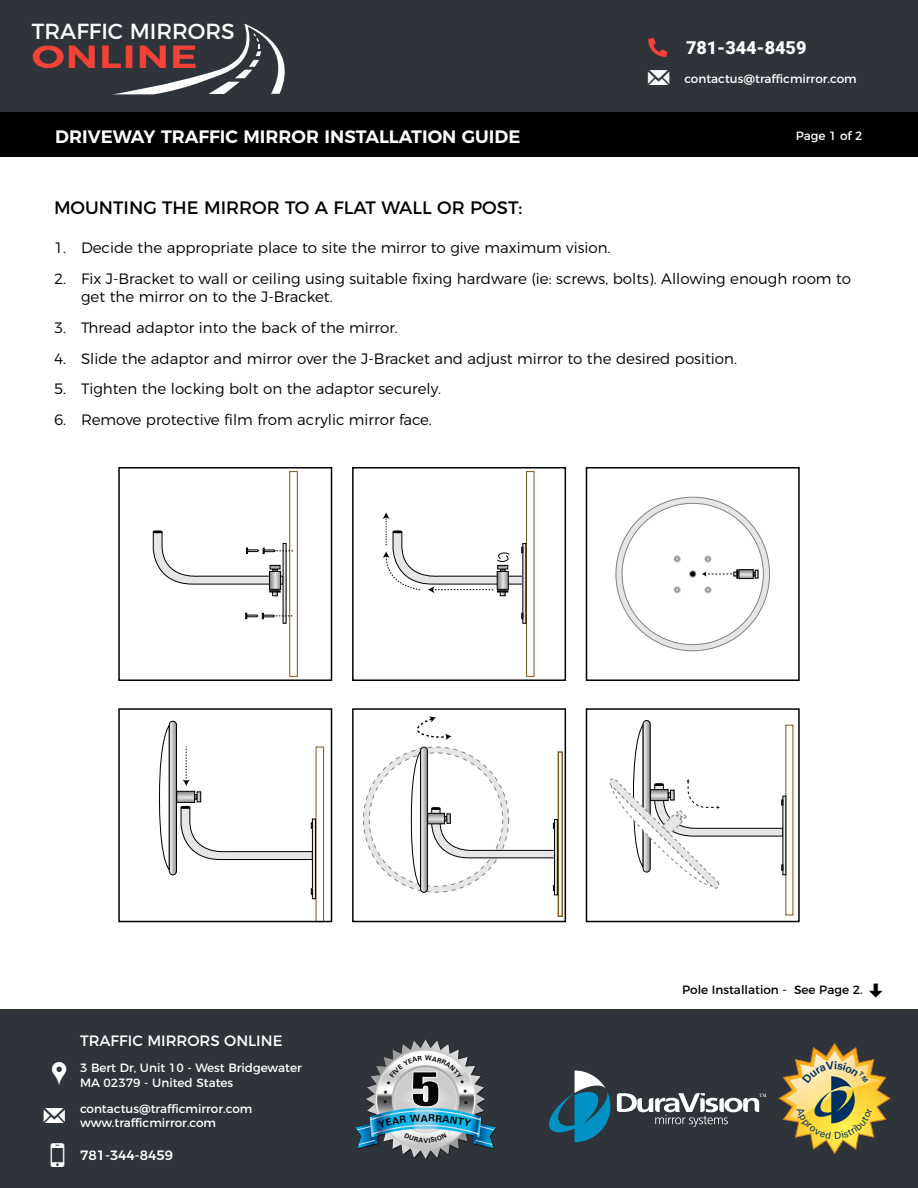
<style>
.page{position:relative;width:918px;height:1188px;background:#fff}
.page>*{position:absolute;margin:0;border:0;box-sizing:border-box;transform-origin:0 0}
.t1{font:43.5px "Impact";color:#050504;scale:1.29 1}
.t2{font:36px "Modern Pictograms";color:#fff}
.t3{font:33px "Modern Pictograms";color:#fff}
.t4{font:600 32.1px "Montserrat";letter-spacing:.025em;color:#f44336;scale:1.28 1}
.t5{font:30px "Modern Pictograms";color:#fff}
.t6{font:27px "Modern Pictograms";color:#000}
.t7{font:21.75px "Montserrat";color:#fff}
.t8{font:600 18px "Montserrat";color:#fff}
.t9{font:18px "Montserrat";color:#000}
.t10{font:900 18px "Roboto";color:#fff}
.t11{font:300 15px/18px "Montserrat";color:#000}
.t12{font:15px "Montserrat";color:#fff}
.t13{font:500 13.5px "Montserrat";color:#fff}
.t14{font:12px "Montserrat";color:#fff}
.t15{font:12px "Montserrat";color:#000}
</style>
<div class="page">
<div style="left:0;top:111px;width:918px;height:46px;background:#000"></div>
<div style="left:0;top:1010px;width:918px;height:178px;background:#2f333a"></div>
<img style="left:355px;top:1039px;width:141px;height:120px">
<svg style="left:549px;top:1071px;width:61px;height:71px"></svg>
<svg style="left:617px;top:1093px;width:149px;height:34px"></svg>
<div style="left:289px;top:471px;width:9px;height:206px;background:#fff;border:1px solid #7e5719"></div>
<svg style="left:245px;top:613px;width:48px;height:6px"></svg>
<svg style="left:153px;top:530px;width:140px;height:66px"></svg>
<div style="left:118px;top:467px;width:214px;height:214px;border:2px solid #000"></div>
<div style="left:526px;top:471px;width:8px;height:206px;background:#fff;border:1px solid #7e5719"></div>
<svg style="left:521px;top:613px;width:2px;height:6px"></svg>
<svg style="left:383px;top:512px;width:141px;height:84px"></svg>
<div style="left:352px;top:467px;width:214px;height:214px;border:2px solid #000"></div>
<svg style="left:616px;top:497px;width:154px;height:154px;background:#d4d4d4"></svg>
<div style="left:622px;top:503px;width:141px;height:142px;background:#fff;border-radius:50%"></div>
<svg style="left:690px;top:571px;width:6px;height:6px"></svg>
<div style="left:689px;top:571px;width:7px;height:6px;border:1px solid #828282;border-radius:50%"></div>
<svg style="left:741px;top:571px;width:11px;height:6px"></svg>
<div style="left:739px;top:569px;width:15px;height:10px;border:1px solid #000"></div>
<svg style="left:753px;top:570px;width:5px;height:8px"></svg>
<svg style="left:702px;top:569px;width:38px;height:10px"></svg>
<div style="left:674px;top:555px;width:7px;height:8px;border:1px solid #cdcdcd;border-radius:50%"></div>
<svg style="left:674px;top:556px;width:6px;height:6px"></svg>
<div style="left:674px;top:586px;width:7px;height:7px;border:1px solid #cdcdcd;border-radius:50%"></div>
<svg style="left:674px;top:587px;width:6px;height:6px"></svg>
<div style="left:704px;top:586px;width:8px;height:7px;border:1px solid #cdcdcd;border-radius:50%"></div>
<svg style="left:705px;top:587px;width:6px;height:6px"></svg>
<div style="left:704px;top:555px;width:8px;height:8px;border:1px solid #cdcdcd;border-radius:50%"></div>
<svg style="left:705px;top:556px;width:6px;height:6px"></svg>
<div style="left:586px;top:467px;width:214px;height:214px;border:2px solid #000"></div>
<div style="left:316px;top:747px;width:8px;height:175px;border:1px solid #7e5719"></div>
<div style="left:312px;top:819px;width:4px;height:80px;border:1px solid #000"></div>
<svg style="left:311px;top:888px;width:2px;height:7px"></svg>
<svg style="left:159px;top:725px;width:154px;height:147px"></svg>
<svg style="left:169px;top:721px;width:7px;height:154px"></svg>
<div style="left:169px;top:721px;width:8px;height:154px;border:1px solid #000;border-radius:4px"></div>
<div style="left:118px;top:708px;width:214px;height:214px;border:2px solid #000"></div>
<svg style="left:363px;top:747px;width:146px;height:145px"></svg>
<div style="left:369px;top:753px;width:134px;height:133px;background:#fff;border-radius:50%"></div>
<svg style="left:558px;top:751px;width:5px;height:166px"></svg>
<svg style="left:554px;top:819px;width:4px;height:76px"></svg>
<svg style="left:410px;top:751px;width:145px;height:140px"></svg>
<svg style="left:421px;top:747px;width:6px;height:145px"></svg>
<div style="left:420px;top:747px;width:8px;height:146px;border:1px solid #000;border-radius:3px"></div>
<svg style="left:417px;top:716px;width:35px;height:24px"></svg>
<div style="left:352px;top:708px;width:214px;height:214px;border:2px solid #000"></div>
<svg style="left:785px;top:725px;width:8px;height:190px"></svg>
<div style="left:643px;top:720px;width:8px;height:152px;border:1px solid #000;border-radius:4px"></div>
<svg style="left:609px;top:724px;width:175px;height:165px"></svg>
<div style="left:586px;top:708px;width:214px;height:214px;border:2px solid #000"></div>
<div style="left:0;top:0;width:918px;height:112px;background:#2f333a"></div>
<svg style="left:115px;top:24px;width:170px;height:70px"></svg>
<svg style="left:648px;top:38px;width:19px;height:19px"></svg>
<svg style="left:383px;top:1056px;width:85px;height:51px;background:#d1d1d1"></svg>
<svg style="left:378px;top:1114px;width:94px;height:29px;background:#6ebad4"></svg>
<svg style="left:778px;top:1043px;width:113px;height:111px"></svg>
<p class="t7" style="left:32px;top:14px;width:204px">TRAFFIC MIRRORS</p>
<p class="t4" style="left:32px;top:31px;width:131px">ONLINE</p>
<p class="t8" style="left:55px;top:122px;width:467px">DRIVEWAY TRAFFIC MIRROR INSTALLATION GUIDE</p>
<p class="t9" style="left:54px;top:193px;width:470px">MOUNTING THE MIRROR TO A FLAT WALL OR POST:</p>
<p class="t10" style="left:686px;top:35px;width:122px">781-344-8459</p>
<p class="t5" style="left:645px;top:62px;width:29px">m</p>
<p class="t14" style="left:684px;top:69px;width:174px">contactus@trafficmirror.com</p>
<p class="t14" style="left:796px;top:126px;width:69px">Page 1 of 2</p>
<p class="t11" style="left:54px;top:238px;width:558px">1. Decide the appropriate place to site the mirror to give maximum vision.</p>
<p class="t11" style="left:81px;top:268px;width:772px;text-indent:-27px">2. Fix J-Bracket to wall or ceiling using suitable fixing hardware (ie: screws, bolts). Allowing enough room to get the mirror on to the J-Bracket.</p>
<p class="t11" style="left:54px;top:317px;width:345px">3. Thread adaptor into the back of the mirror.</p>
<p class="t11" style="left:54px;top:348px;width:685px">4. Slide the adaptor and mirror over the J-Bracket and adjust mirror to the desired position.</p>
<p class="t11" style="left:54px;top:379px;width:389px">5. Tighten the locking bolt on the adaptor securely.</p>
<p class="t11" style="left:54px;top:410px;width:379px">6. Remove protective film from acrylic mirror face.</p>
<p class="t12" style="left:80px;top:1029px;width:204px">TRAFFIC MIRRORS ONLINE</p>
<p class="t3" style="left:50px;top:1058px;width:19px">,</p>
<p class="t14" style="left:80px;top:1059px;width:223px">3 Bert Dr, Unit 10 - West Bridgewater</p>
<p class="t14" style="left:80px;top:1073px;width:155px">MA 02379 - United States</p>
<p class="t5" style="left:41px;top:1099px;width:29px">m</p>
<p class="t14" style="left:80px;top:1099px;width:174px">contactus@trafficmirror.com</p>
<p class="t14" style="left:80px;top:1113px;width:138px">www.trafficmirror.com</p>
<p class="t2" style="left:47px;top:1139px;width:22px">O</p>
<p class="t13" style="left:80px;top:1145px;width:95px">781-344-8459</p>
<p class="t1" style="left:411px;top:1055px;width:25px">5</p>
<p class="t15" style="left:682px;top:980px;width:182px">Pole Installation - See Page 2.</p>
<p class="t6" style="left:868px;top:976px;width:17px">[</p>
</div>
